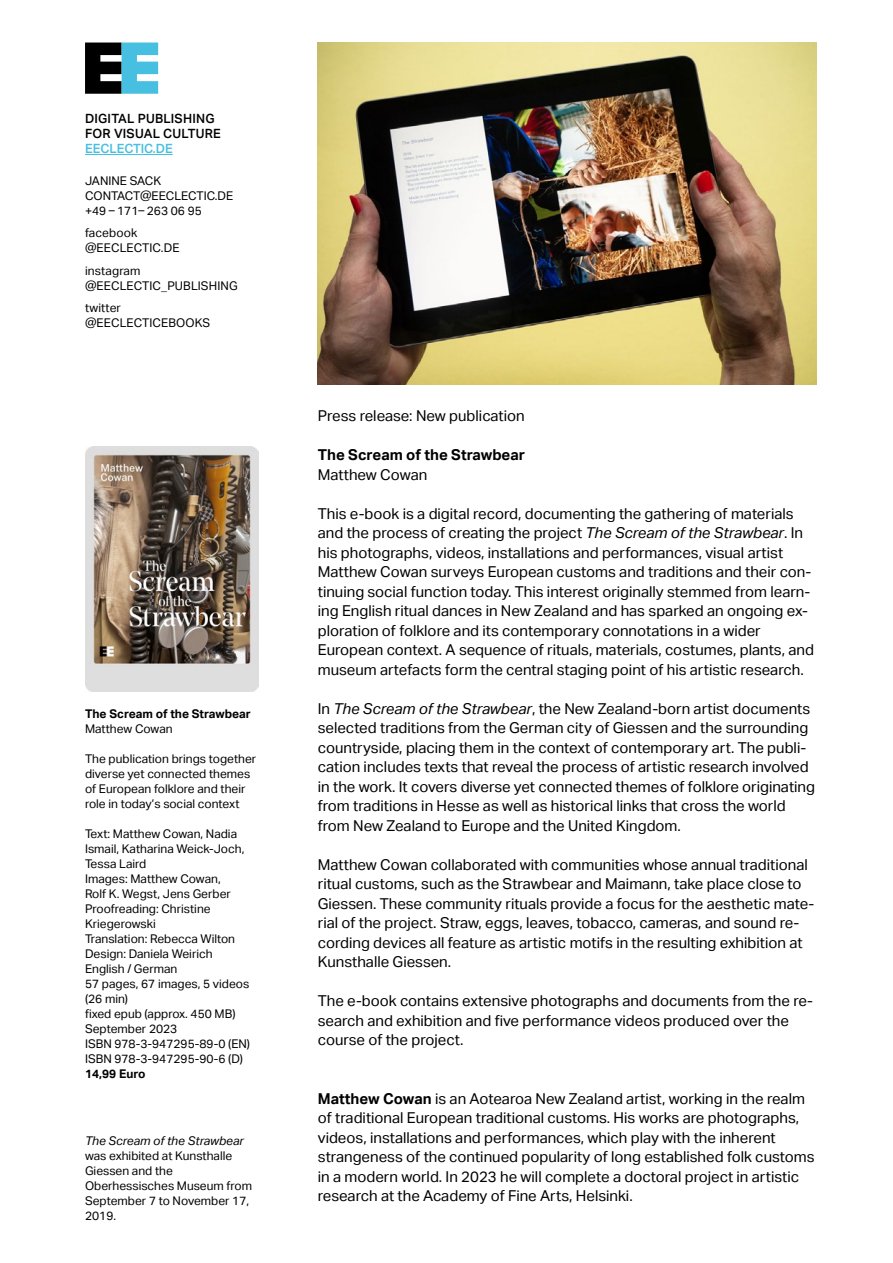
<style>
.page{position:relative;width:893px;height:1263px;background:#fff}
.page>*{position:absolute;margin:0;border:0;box-sizing:border-box;transform-origin:0 0}
.t1{font:15px/19.5px "Aktiv Grotesk";color:#000}
.t2{font:700 15px "Aktiv Grotesk";color:#000}
.t3{font:500 12.75px/15px "Aktiv Grotesk";letter-spacing:.02em;color:#000}
.t4{font:500 12.75px "Aktiv Grotesk";color:#46bfe0}
.t5{font:12px/15px "Aktiv Grotesk";color:#000}
.t6{font:700 12px "Aktiv Grotesk";color:#000}
.t7{font:italic 12px "Aktiv Grotesk";color:#000}
.s1{font-style:italic}
.s2{font-weight:700}
</style>
<div class="page">
<hr style="left:85px;top:154px;width:88px;height:1px;background:#46bfe0">
<svg style="left:85px;top:43px;width:73px;height:51px;background:#467987"></svg>
<img style="left:318px;top:43px;width:498px;height:342px">
<img style="left:85px;top:446px;width:174px;height:246px">
<p class="t3" style="left:85px;top:111px;width:137px">DIGITAL PUBLISHING<br>FOR VISUAL CULTURE</p>
<p class="t4" style="left:85px;top:141px;width:89px">EECLECTIC.DE</p>
<p class="t5" style="left:85px;top:173px;width:150px">JANINE SACK<br>CONTACT@EECLECTIC.DE +49 – 171– 263 06 95</p>
<p class="t5" style="left:85px;top:226px;width:96px">facebook @EECLECTIC.DE</p>
<p class="t5" style="left:85px;top:263px;width:154px">instagram @EECLECTIC_PUBLISHING</p>
<p class="t5" style="left:85px;top:301px;width:127px">twitter @EECLECTICEBOOKS</p>
<p class="t6" style="left:85px;top:706px;width:167px">The Scream of the Strawbear</p>
<p class="t5" style="left:85px;top:721px;width:89px">Matthew Cowan</p>
<p class="t5" style="left:85px;top:751px;width:173px">The publication brings together diverse yet connected themes of European folklore and their role in today’s social context</p>
<p class="t5" style="left:85px;top:826px;width:166px">Text: Matthew Cowan, Nadia<br>Ismail, Katharina Weick-Joch,<br>Tessa Laird<br>Images: Matthew Cowan,<br>Rolf K. Wegst, Jens Gerber<br>Proofreading: Christine<br>Kriegerowski<br>Translation: Rebecca Wilton<br>Design: Daniela Weirich<br>English / German<br>57 pages, 67 images, 5 videos (26 min)<br>fixed epub (approx. 450 MB)<br>September 2023<br>ISBN 978-3-947295-89-0 (EN)<br>ISBN 978-3-947295-90-6 (D)</p>
<p class="t6" style="left:85px;top:1066px;width:62px">14,99 Euro</p>
<p class="t7" style="left:85px;top:1134px;width:160px">The Scream of the Strawbear</p>
<p class="t5" style="left:85px;top:1149px;width:169px">was exhibited at Kunsthalle<br>Giessen and the<br>Oberhessisches Museum from<br>September 7 to November 17,<br>2019.</p>
<p class="t1" style="left:318px;top:406px;width:208px">Press release: New publication</p>
<p class="t2" style="left:318px;top:446px;width:209px">The Scream of the Strawbear</p>
<p class="t1" style="left:318px;top:465px;width:111px">Matthew Cowan</p>
<p class="t1" style="left:318px;top:504px;width:498px">This e-book is a digital record, documenting the gathering of materials and the process of creating the project <span class="s1">The Scream of the Strawbear</span>. In his photographs, videos, installations and performances, visual artist Matthew Cowan surveys European customs and traditions and their con&shy;tinuing social function today. This interest originally stemmed from learn&shy;ing English ritual dances in New Zealand and has sparked an ongoing ex&shy;ploration of folklore and its contemporary connotations in a wider European context. A sequence of rituals, materials, costumes, plants, and museum artefacts form the central staging point of his artistic research.</p>
<p class="t1" style="left:318px;top:699px;width:499px">In <span class="s1">The Scream of the Strawbear</span>, the New Zealand-born artist documents selected traditions from the German city of Giessen and the surrounding countryside, placing them in the context of contemporary art. The publi&shy;cation includes texts that reveal the process of artistic research involved in the work. It covers diverse yet connected themes of folklore originating from traditions in Hesse as well as historical links that cross the world from New Zealand to Europe and the United Kingdom.</p>
<p class="t1" style="left:318px;top:855px;width:498px">Matthew Cowan collaborated with communities whose annual traditional ritual customs, such as the Strawbear and Maimann, take place close to Giessen. These community rituals provide a focus for the aesthetic mate&shy;rial of the project. Straw, eggs, leaves, tobacco, cameras, and sound re&shy;cording devices all feature as artistic motifs in the resulting exhibition at Kunsthalle Giessen.</p>
<p class="t1" style="left:318px;top:991px;width:497px">The e-book contains extensive photographs and documents from the re&shy;search and exhibition and five performance videos produced over the course of the project.</p>
<p class="t1" style="left:318px;top:1089px;width:498px"><span class="s2">Matthew Cowan</span> is an Aotearoa New Zealand artist, working in the realm of traditional European traditional customs. His works are photographs, videos, installations and performances, which play with the inherent strangeness of the continued popularity of long established folk customs in a modern world. In 2023 he will complete a doctoral project in artistic research at the Academy of Fine Arts, Helsinki.</p>
</div>
